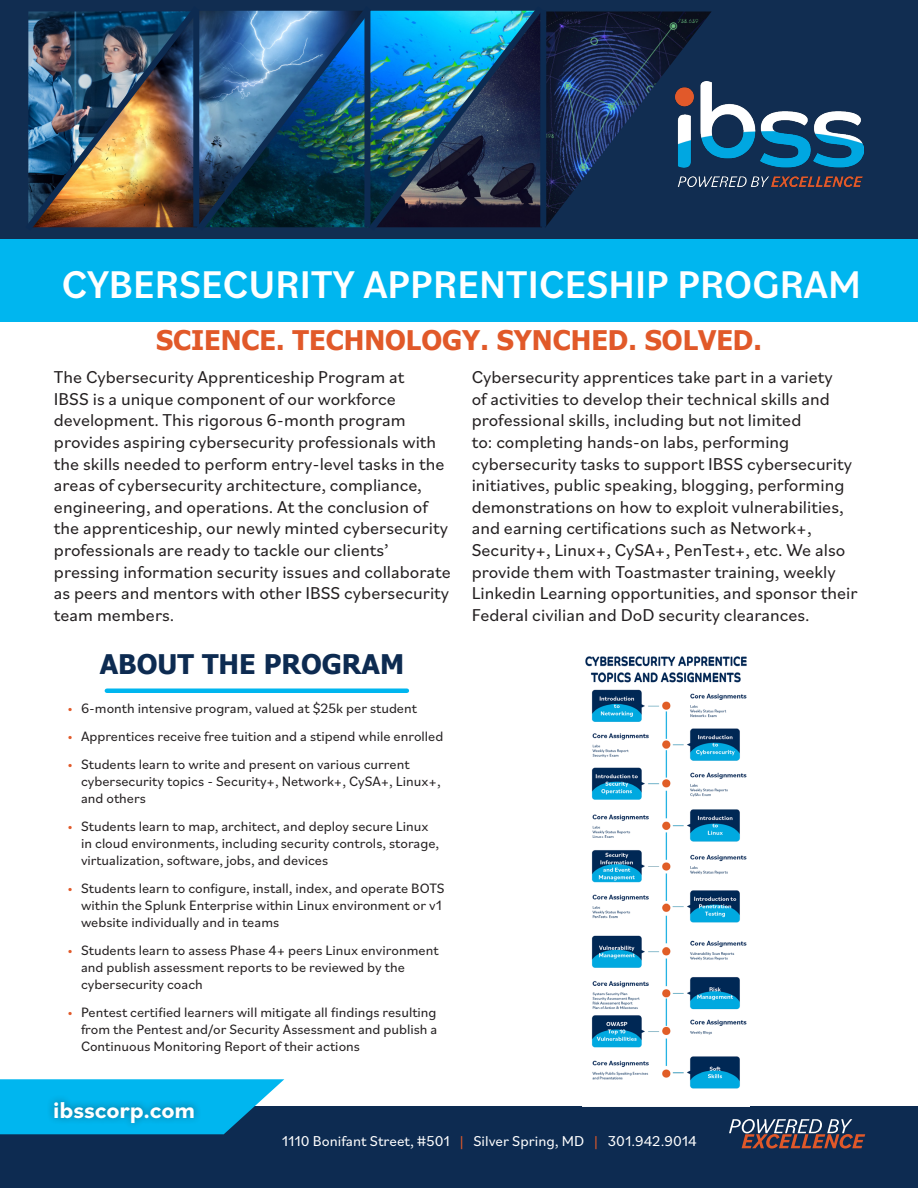
<style>
.page{position:relative;width:918px;height:1188px;background:#fff}
.page>*{position:absolute;margin:0;border:0;box-sizing:border-box;transform-origin:0 0}
.Head_White{font:500 40.5px "Bilo";color:#fff}
.Head{font:700 27px "Tahoma";color:#e15929}
.Head-2{font:700 27px "Tahoma";color:#0d2b51}
.URL{font:700 24px "Bilo";color:#fff}
.Body{font:18px/21.6px "Bilo";color:#231f20}
.t1{font:15px "Bilo";color:#fff}
.t2{font:14.25px/17.1px "Bilo";color:#231f20}
.s1{color:#e15929}
</style>
<div class="page">
<div style="left:0;top:0;width:918px;height:246px;background:#112d51"></div>
<img style="left:549px;top:12px;width:163px;height:211px">
<img style="left:28px;top:11px;width:163px;height:217px">
<img style="left:191px;top:10px;width:172px;height:218px">
<img style="left:363px;top:10px;width:186px;height:218px">
<div style="left:193px;top:10px;width:6px;height:217px;background:#0d2b51"></div>
<div style="left:364px;top:10px;width:6px;height:217px;background:#0d2b51"></div>
<div style="left:540px;top:10px;width:6px;height:217px;background:#0d2b51"></div>
<img style="left:675px;top:81px;width:189px;height:105px">
<div style="left:0;top:1107px;width:918px;height:81px;background:#0d2b51"></div>
<svg style="left:0;top:1079px;width:284px;height:55px"></svg>
<div style="left:46px;top:1094px;width:156px;height:36px;background:#231f20;opacity:.5"></div>
<svg style="left:729px;top:1119px;width:136px;height:29px"></svg>
<div style="left:0;top:240px;width:918px;height:82px;background:#00b6ef"></div>
<img style="left:585px;top:656px;width:162px;height:433px">
<div style="left:107px;top:688px;width:300px;height:5px;background:#00b6ef"></div>
<p class="Head_White" style="left:62px;top:256px;width:801px">CYBERSECURITY APPRENTICESHIP PROGRAM</p>
<p class="Head" style="left:156px;top:321px;width:607px">SCIENCE. TECHNOLOGY. SYNCHED. SOLVED.</p>
<p class="Body" style="left:54px;top:366px;width:398px">The Cybersecurity Apprenticeship Program at<br>IBSS is a unique component of our workforce development. This rigorous 6-month program provides aspiring cybersecurity professionals with the skills needed to perform entry-level tasks in the areas of cybersecurity architecture, compliance, engineering, and operations. At the conclusion of the apprenticeship, our newly minted cybersecurity professionals are ready to tackle our clients’ pressing information security issues and collaborate as peers and mentors with other IBSS cybersecurity team members.</p>
<p class="Body" style="left:472px;top:366px;width:387px">Cybersecurity apprentices take part in a variety<br>of activities to develop their technical skills and professional skills, including but not limited<br>to: completing hands-on labs, performing cybersecurity tasks to support IBSS cybersecurity initiatives, public speaking, blogging, performing demonstrations on how to exploit vulnerabilities, and earning certifications such as Network+, Security+, Linux+, CySA+, PenTest+, etc. We also provide them with Toastmaster training, weekly Linkedin Learning opportunities, and sponsor their Federal civilian and DoD security clearances.</p>
<p class="Head-2" style="left:100px;top:645px;width:306px">ABOUT THE PROGRAM</p>
<p class="t2" style="left:68px;top:699px;width:351px"><span class="s1">•</span> 6-month intensive program, valued at $25k per student</p>
<p class="t2" style="left:68px;top:727px;width:377px"><span class="s1">•</span> Apprentices receive free tuition and a stipend while enrolled</p>
<p class="t2" style="left:81px;top:755px;width:361px;text-indent:-14px"><span class="s1">•</span> Students learn to write and present on various current cybersecurity topics - Security+, Network+, CySA+, Linux+, and others</p>
<p class="t2" style="left:81px;top:817px;width:360px;text-indent:-14px"><span class="s1">•</span> Students learn to map, architect, and deploy secure Linux in cloud environments, including security controls, storage, virtualization, software, jobs, and devices</p>
<p class="t2" style="left:81px;top:879px;width:365px;text-indent:-14px"><span class="s1">•</span> Students learn to configure, install, index, and operate BOTS within the Splunk Enterprise within Linux environment or v1 website individually and in teams</p>
<p class="t2" style="left:81px;top:941px;width:359px;text-indent:-14px"><span class="s1">•</span> Students learn to assess Phase 4+ peers Linux environment and publish assessment reports to be reviewed by the cybersecurity coach</p>
<p class="t2" style="left:81px;top:1003px;width:358px;text-align:justify;text-indent:-14px"><span class="s1">•</span> Pentest certified learners will mitigate all findings resulting from the Pentest and/or Security Assessment and publish a Continuous Monitoring Report of their actions</p>
<p class="URL" style="left:53px;top:1093px;width:144px">ibsscorp.com</p>
<p class="t1" style="left:282px;top:1130px;width:416px">1110 Bonifant Street, #501 <span class="s1">|</span> Silver Spring, MD <span class="s1">|</span> 301.942.9014</p>
</div>
